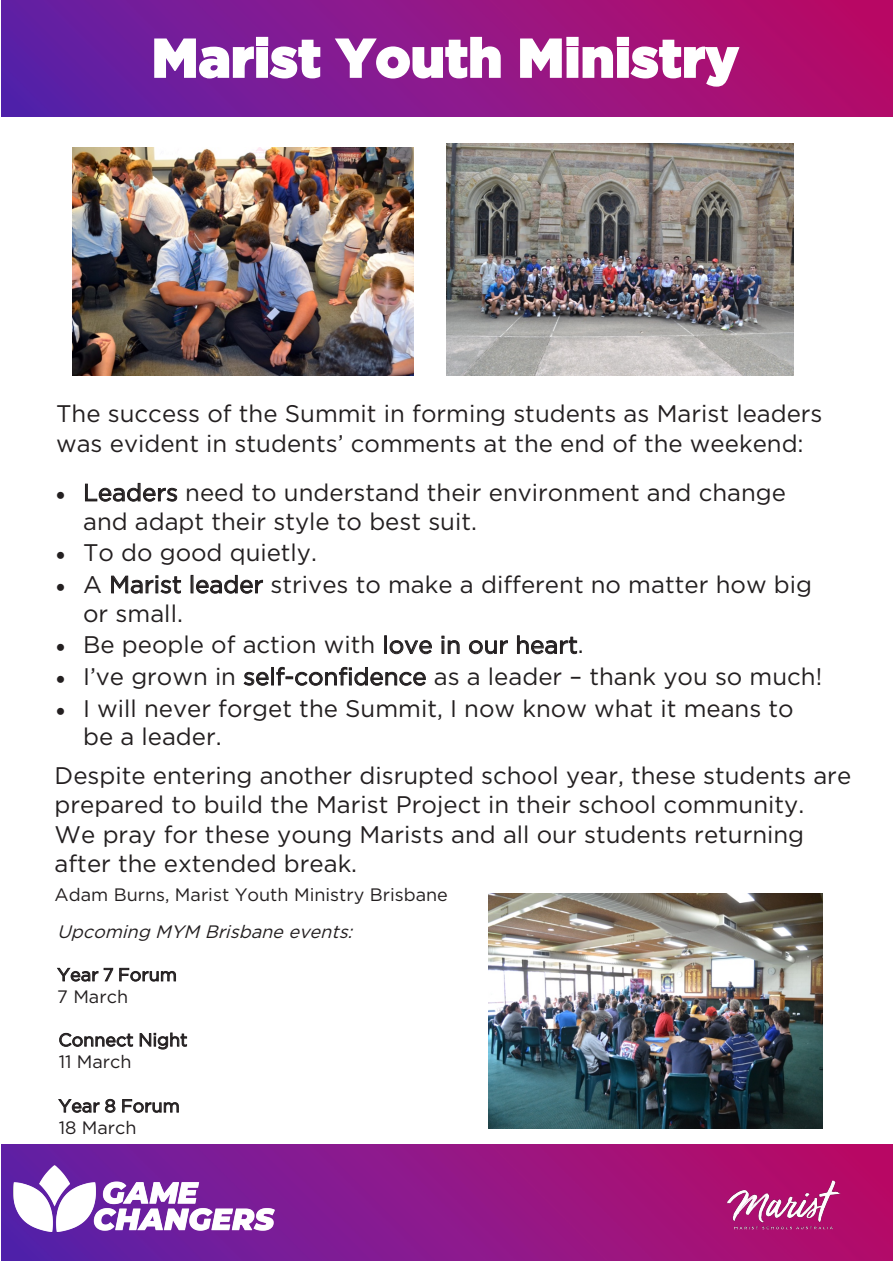
<style>
.page{position:relative;width:893px;height:1263px;background:#fff}
.page>*{position:absolute;margin:0;border:0;box-sizing:border-box;transform-origin:0 0}
.t1{font:900 54px "Gotham";color:#fff}
.t2{font:24px/29.2px "Gotham";color:#231f20}
.t3{font:18px/21.9px "Gotham";color:#231f20}
.s1{font-style:italic}
</style>
<div class="page">
<img style="left:1px;top:1px;width:892px;height:115px">
<img style="left:72px;top:147px;width:342px;height:228px">
<img style="left:446px;top:144px;width:347px;height:231px">
<img style="left:489px;top:894px;width:333px;height:234px">
<img style="left:2px;top:1144px;width:891px;height:116px">
<img style="left:9px;top:1153px;width:270px;height:90px">
<img style="left:684px;top:1144px;width:201px;height:117px">
<p class="t1" style="left:152px;top:21px;width:589px">Marist Youth Ministry</p>
<p class="t2" style="left:56px;top:399px;width:768px">The success of the Summit in forming students as Marist leaders was evident in students’ comments at the end of the weekend:</p>
<p class="t2" style="left:83px;top:477px;width:704px;line-height:28.8px;text-indent:-27px">• Leaders need to understand their environment and change and adapt their style to best suit.</p>
<p class="t2" style="left:56px;top:538px;width:262px">• To do good quietly.</p>
<p class="t2" style="left:83px;top:569px;width:730px;line-height:28.8px;text-indent:-27px">• A Marist leader strives to make a different no matter how big or small.</p>
<p class="t2" style="left:56px;top:630px;width:529px">• Be people of action with love in our heart.</p>
<p class="t2" style="left:56px;top:661px;width:768px">• I’ve grown in self-confidence as a leader – thank you so much!</p>
<p class="t2" style="left:83px;top:693px;width:712px;line-height:28.8px;text-indent:-27px">• I will never forget the Summit, I now know what it means to be a leader.</p>
<p class="t2" style="left:55px;top:760px;width:798px">Despite entering another disrupted school year, these students are prepared to build the Marist Project in their school community.<br>We pray for these young Marists and all our students returning after the extended break.</p>
<p class="t3" style="left:55px;top:876px;width:395px;line-height:36.6px">Adam Burns, Marist Youth Ministry Brisbane<br><span class="s1">Upcoming MYM Brisbaneevents:</span></p>
<p class="t3" style="left:57px;top:963px;width:121px">Year 7 Forum<br>7 March</p>
<p class="t3" style="left:58px;top:1028px;width:131px">Connect Night<br>11 March</p>
<p class="t3" style="left:58px;top:1094px;width:123px">Year 8 Forum<br>18 March</p>
</div>
